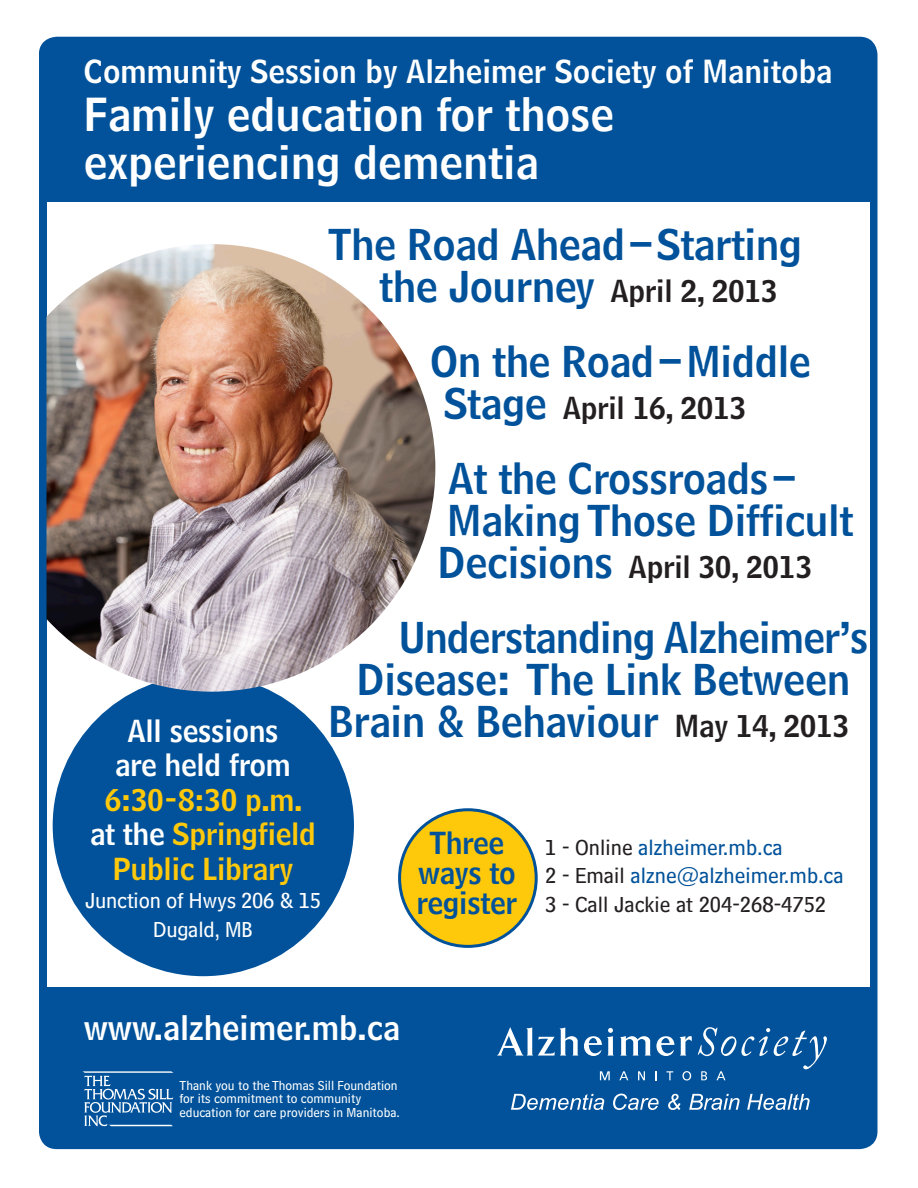
<style>
.page{position:relative;width:918px;height:1188px;background:#fff}
.page>*{position:absolute;margin:0;border:0;box-sizing:border-box;transform-origin:0 0}
.t1{font:45px "Bell Centennial Std Name Num";color:#fff}
.t2{font:42px/42px "Bell Centennial Std Name Num";letter-spacing:-.01em;color:#01529a}
.t3{font:33px "Bell Centennial Std Name Num";color:#fff}
.t4{font:31.5px "Bell Centennial Std Name Num";color:#fff}
.t5{font:30px/34.5px "Bell Centennial Std Name Num";letter-spacing:-.01em;color:#fec80b;text-align:center}
.t6{font:30px "Bell Centennial Std Name Num";letter-spacing:-.01em;color:#231f20}
.t7{font:30px/30px "Bell Centennial Std Name Num";letter-spacing:-.01em;color:#01529a;text-align:center}
.t8{font:22.5px "Bell Centennial Std Sub Capt";color:#01529a}
.t9{font:22.5px/28.5px "Bell Centennial Std Sub Capt";letter-spacing:-.01em;color:#fff;text-align:center}
.t10{font:22.5px "Bell Centennial Std Sub Capt";color:#231f20}
.t11{font:13.5px/13.5px "Bell Centennial Std Sub Capt";color:#fff}
.s1{color:#fff}
.s2{font-size:42px;color:#01529a}
.s3{font-size:30px;color:#231f20}
.s4{color:#231f20}
</style>
<div class="page">
<div style="left:39px;top:37px;width:839px;height:1112px;background:#01529a;border-radius:18px"></div>
<div style="left:47px;top:202px;width:823px;height:785px;background:#fff"></div>
<svg style="left:497px;top:1027px;width:117px;height:29px"></svg>
<svg style="left:620px;top:1036px;width:72px;height:20px"></svg>
<svg style="left:600px;top:1071px;width:10px;height:9px"></svg>
<svg style="left:619px;top:1071px;width:9px;height:9px"></svg>
<svg style="left:638px;top:1071px;width:7px;height:9px"></svg>
<svg style="left:666px;top:1071px;width:7px;height:9px"></svg>
<svg style="left:682px;top:1071px;width:9px;height:10px"></svg>
<svg style="left:698px;top:1027px;width:129px;height:53px"></svg>
<svg style="left:511px;top:1094px;width:93px;height:16px"></svg>
<svg style="left:613px;top:1094px;width:46px;height:16px"></svg>
<svg style="left:689px;top:1094px;width:51px;height:16px"></svg>
<svg style="left:747px;top:1094px;width:63px;height:16px"></svg>
<svg style="left:668px;top:1094px;width:13px;height:16px"></svg>
<img style="left:82px;top:1071px;width:92px;height:56px">
<div style="left:53px;top:675px;width:301px;height:301px;background:#01529a;border-radius:50%"></div>
<div style="left:400px;top:810px;width:136px;height:136px;background:#fec80b;border-radius:50%"></div>
<div style="left:398px;top:808px;width:140px;height:140px;border:3px solid #01529a;border-radius:50%"></div>
<img style="left:46px;top:244px;width:389px;height:448px">
<p class="t4" style="left:84px;top:51px;width:750px">Community Session by Alzheimer Society of Manitoba</p>
<p class="t1" style="left:84px;top:86px;width:532px">Family education for those</p>
<p class="t1" style="left:84px;top:134px;width:457px">experiencing dementia</p>
<p class="t5" style="left:90px;top:713px;width:227px"><span class="s1">All sessions<br>are held from<br></span>6:30-8:30 p.m. <span class="s1">at the</span> Springfield<br>Public Library</p>
<p class="t9" style="left:85px;top:886px;width:237px">Junction of Hwys 206 &amp; 15<br>Dugald, MB</p>
<p class="t2" style="left:328px;top:224px;width:475px">The Road Ahead – Starting</p>
<p class="t6" style="left:379px;top:273px;width:400px"><span class="s2">the Journey</span> April 2, 2013</p>
<p class="t2" style="left:430px;top:341px;width:382px">On the Road – Middle</p>
<p class="t6" style="left:444px;top:390px;width:304px"><span class="s2">Stage</span> April 16, 2013</p>
<p class="t2" style="left:447px;top:458px;width:408px">At the Crossroads –<br>Making Those Difficult</p>
<p class="t6" style="left:438px;top:549px;width:376px"><span class="s2">Decisions</span> April 30, 2013</p>
<p class="t2" style="left:399px;top:617px;width:471px">Understanding Alzheimer’s</p>
<p class="t2" style="left:328px;top:659px;width:523px;text-align:right">Disease: The Link Between<br>Brain &amp; Behaviour <span class="s3">May 14, 2013</span></p>
<p class="t7" style="left:417px;top:828px;width:102px">Three ways to register</p>
<p class="t8" style="left:545px;top:834px;width:239px"><span class="s4">1 - Online</span> alzheimer.mb.ca</p>
<p class="t8" style="left:545px;top:862px;width:300px"><span class="s4">2 - Email</span> alzne@alzheimer.mb.ca</p>
<p class="t10" style="left:545px;top:891px;width:283px">3 - Call Jackie at 204-268-4752</p>
<p class="t3" style="left:84px;top:1007px;width:318px">www.alzheimer.mb.ca</p>
<p class="t11" style="left:180px;top:1078px;width:222px">Thank you to the Thomas Sill Foundation for its commitment to community education for care providers in Manitoba.</p>
</div>
